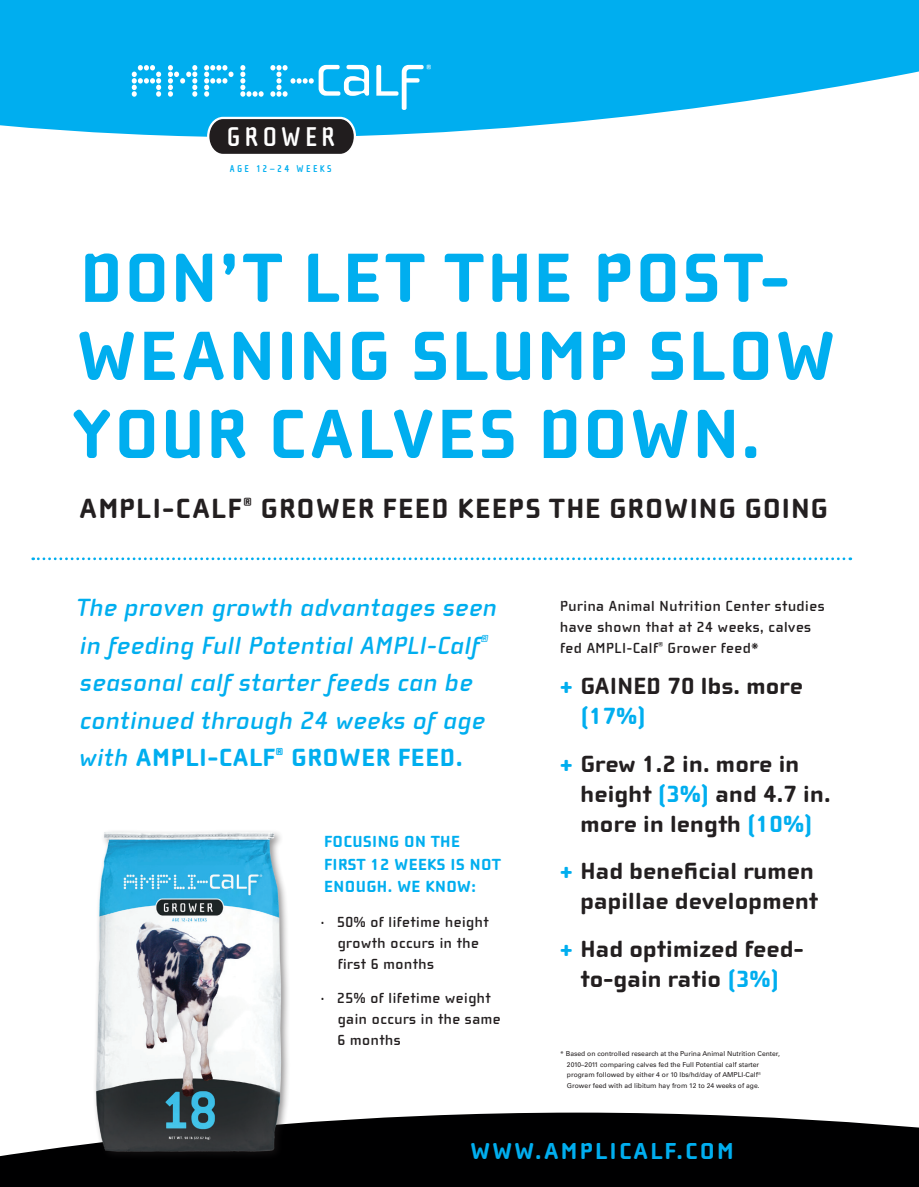
<style>
.page{position:relative;width:919px;height:1187px;background:#fff}
.page>*{position:absolute;margin:0;border:0;box-sizing:border-box;transform-origin:0 0}
.t1{font:800 71.25px/78px "Cholla Wide OT";letter-spacing:.035em;color:#00aeef}
.t2{font:800 28.5px "Cholla Wide OT";letter-spacing:.05em;color:#231f20}
.t3{font:700 27.75px "Cholla Sans";letter-spacing:.15em;color:#fff}
.t4{font:italic 700 25.5px/37.5px "Cholla Wide OT";letter-spacing:.03em;color:#00aeef}
.t5{font:800 25.5px "Cholla Wide OT";letter-spacing:.03em;color:#00aeef}
.t6{font:800 24px/30px "Cholla Wide OT";letter-spacing:.01em;color:#231f20}
.t7{font:800 23.7px "Cholla Wide OT";letter-spacing:.1em;color:#00aeef}
.t8{font:800 16.5px/22.5px "Cholla Wide OT";letter-spacing:.03em;color:#00aeef}
.t9{font:700 15px/21px "Cholla Wide OT";letter-spacing:.04em;color:#231f20}
.t10{font:700 10.2px "Cholla Sans";letter-spacing:.24em;color:#00aeef}
.t11{font:700 9.15px "Cholla Wide OT";color:#fff}
.t12{font:6.75px/10.5px "Univers";color:#231f20}
.s1{font-weight:800;font-style:normal}
.s2{color:#00aeef}
</style>
<div class="page">
<svg style="left:33px;top:557px;width:818px;height:3px"></svg>
<svg style="left:0;top:1112px;width:919px;height:75px;background:#1b1b1c"></svg>
<svg style="left:0;top:0;width:919px;height:137px;background:#22b8f1"></svg>
<svg style="left:206px;top:116px;width:151px;height:38px;background:#373d41"></svg>
<svg style="left:376px;top:65px;width:48px;height:45px"></svg>
<svg style="left:132px;top:65px;width:29px;height:32px"></svg>
<svg style="left:168px;top:65px;width:29px;height:32px"></svg>
<svg style="left:204px;top:65px;width:29px;height:32px"></svg>
<svg style="left:240px;top:65px;width:24px;height:32px"></svg>
<svg style="left:270px;top:65px;width:99px;height:32px"></svg>
<img style="left:75px;top:831px;width:226px;height:342px">
<h3 class="t3" style="left:226px;top:122px;width:110px">GROWER</h3>
<h3 class="t10" style="left:230px;top:163px;width:103px">AGE 12–24 WEEKS</h3>
<h3 class="t11" style="left:427px;top:63px;width:6px">®</h3>
<h1 class="t1" style="left:73px;top:240px;width:764px">DON’T LET THE POST-<br>WEANING SLUMP SLOW<br>YOUR CALVES DOWN.</h1>
<h2 class="t2" style="left:79px;top:493px;width:17px">AMPLI</h2>
<h2 class="t2" style="left:162px;top:493px;width:663px">-CALF<sup>®</sup> GROWER FEED KEEPS THE GROWING GOING</h2>
<h3 class="t4" style="left:77px;top:589px;width:421px">The proven growth advantages seen in feeding Full Potential AMPLI-Calf<sup>® </sup>seasonal calf starter feeds can be continued through 24 weeks of age with <span class="s1">AMPLI‑C</span></h3>
<h3 class="t5" style="left:233px;top:744px;width:232px">ALF<sup>®</sup> GROWER FEED.</h3>
<h3 class="t8" style="left:324px;top:831px;width:178px">FOCUSING ON THE<br>FIRST 12 WEEKS IS NOT<br>ENOUGH. WE KNOW:</h3>
<h3 class="t9" style="left:338px;top:911px;width:152px;text-indent:-17px">· 50% of lifetime height growth occurs in the first 6 months</h3>
<h3 class="t9" style="left:338px;top:988px;width:164px;text-indent:-17px">· 25% of lifetime weight gain occurs in the same<br>6 months</h3>
<h3 class="t9" style="left:560px;top:596px;width:266px">Purina Animal Nutrition Center studies have shown that at 24 weeks, calves fed AMPLI-Calf<sup>®</sup> Grower feed*</h3>
<h3 class="t6" style="left:580px;top:671px;width:224px;text-indent:-20px"><span class="s2">+</span> GAINED 70 LBS. MORE <span class="s2">(17%)</span></h3>
<h3 class="t6" style="left:580px;top:749px;width:252px;text-indent:-20px"><span class="s2">+</span> GREW 1.2 IN. MORE IN<br>HEIGHT <span class="s2">(3%)</span> AND 4.7 IN.<br>MORE IN LENGTH <span class="s2">(10%)</span></h3>
<h3 class="t6" style="left:560px;top:857px;width:259px;text-align:right"><span class="s2">+</span> HAD BENEFICIAL RUMEN<br>PAPILLAE DEVELOPMENT</h3>
<h3 class="t6" style="left:560px;top:934px;width:245px;text-align:center"><span class="s2">+</span> HAD OPTIMIZED FEED-<br>TO-GAIN RATIO <span class="s2">(3%)</span></h3>
<p class="t12" style="left:567px;top:1048px;width:214px;text-indent:-7px">* Based on controlled research at the Purina Animal Nutrition Center, 2010–2011 comparing calves fed the Full Potential calf starter program followed by either 4 or 10 lbs/hd/day of AMPLI-Calf<sup>® </sup>Grower feed with ad libitum hay from 12 to 24 weeks of age.</p>
<h3 class="t7" style="left:470px;top:1139px;width:265px">WWW.AMPLICALF.COM</h3>
</div>
